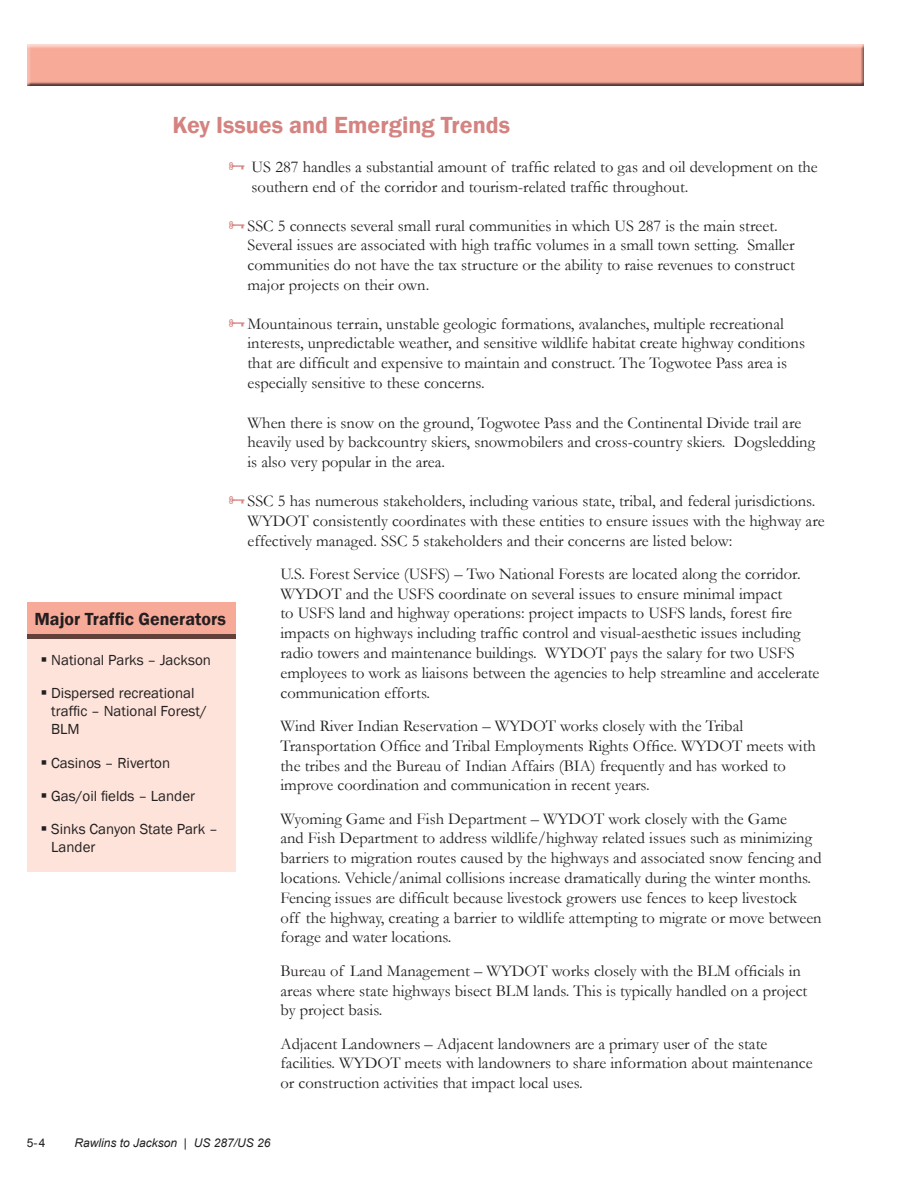
<style>
.page{position:relative;width:918px;height:1188px;background:#fff}
.page>*{position:absolute;margin:0;border:0;box-sizing:border-box;transform-origin:0 0}
.t1{font:600 24px "Franklin Gothic";color:#d48380}
.t2{font:600 18px "Franklin Gothic";color:#231f20}
.t3{font:16.5px/19.8px "Garamond";color:#231f20}
.t4{font:15px/18px "Franklin Gothic";color:#231f20}
.t5{font:italic 12px "Arial";color:#231f20}
.t6{font:12px "Arial";color:#231f20}
.s1{font-family:"Garamond";font-size:16.5px}
.s2{font-style:normal}
</style>
<div class="page">
<div style="left:26px;top:43px;width:840px;height:43px;background:#231f20;opacity:.75"></div>
<div style="left:27px;top:602px;width:209px;height:270px;background:#fde3da"></div>
<div style="left:27px;top:602px;width:209px;height:37px;background:#f8aa99"></div>
<hr style="left:27px;top:635px;width:209px;height:4px;background:#62413b">
<h1 class="t1" style="left:172px;top:111px;width:339px">Key Issues and Emerging Trends</h1>
<p class="t3" style="left:252px;top:157px;width:568px">US 287 handles a substantial amount of traffic related to gas and oil development on the southern end of the corridor and tourism-related traffic throughout.</p>
<p class="t3" style="left:248px;top:215px;width:549px">SSC 5 connects several small rural communities in which US 287 is the main street.<br>Several issues are associated with high traffic volumes in a small town setting. Smaller communities do not have the tax structure or the ability to raise revenues to construct major projects on their own.</p>
<p class="t3" style="left:248px;top:313px;width:559px">Mountainous terrain, unstable geologic formations, avalanches, multiple recreational interests, unpredictable weather, and sensitive wildlife habitat create highway conditions that are difficult and expensive to maintain and construct. The Togwotee Pass area is especially sensitive to these concerns.</p>
<p class="t3" style="left:248px;top:412px;width:569px">When there is snow on the ground, Togwotee Pass and the Continental Divide trail are heavily used by backcountry skiers, snowmobilers and cross-country skiers. Dogsledding is also very popular in the area.</p>
<p class="t3" style="left:248px;top:490px;width:579px">SSC 5 has numerous stakeholders, including various state, tribal, and federal jurisdictions.<br>WYDOT consistently coordinates with these entities to ensure issues with the highway are effectively managed. SSC 5 stakeholders and their concerns are listed below:</p>
<p class="t3" style="left:280px;top:563px;width:540px">U.S. Forest Service (USFS) – Two National Forests are located along the corridor.<br>WYDOT and the USFS coordinate on several issues to ensure minimal impact<br>to USFS land and highway operations: project impacts to USFS lands, forest fire impacts on highways including traffic control and visual-aesthetic issues including radio towers and maintenance buildings. WYDOT pays the salary for two USFS employees to work as liaisons between the agencies to help streamline and accelerate communication efforts.</p>
<p class="t3" style="left:280px;top:715px;width:537px">Wind River Indian Reservation – WYDOT works closely with the Tribal Transportation Office and Tribal Employments Rights Office. WYDOT meets with the tribes and the Bureau of Indian Affairs (BIA) frequently and has worked to improve coordination and communication in recent years.</p>
<p class="t3" style="left:280px;top:808px;width:543px">Wyoming Game and Fish Department – WYDOT work closely with the Game<br>and Fish Department to address wildlife/highway related issues such as minimizing barriers to migration routes caused by the highways and associated snow fencing and locations. Vehicle/animal collisions increase dramatically during the winter months.<br>Fencing issues are difficult because livestock growers use fences to keep livestock<br>off the highway, creating a barrier to wildlife attempting to migrate or move between forage and water locations.</p>
<p class="t3" style="left:280px;top:960px;width:528px">Bureau of Land Management – WYDOT works closely with the BLM officials in areas where state highways bisect BLM lands. This is typically handled on a project by project basis.</p>
<p class="t3" style="left:280px;top:1033px;width:534px">Adjacent Landowners – Adjacent landowners are a primary user of the state facilities. WYDOT meets with landowners to share information about maintenance or construction activities that impact local uses.</p>
<p class="t2" style="left:34px;top:608px;width:193px">Major Traffic Generators</p>
<p class="t4" style="left:41px;top:651px;width:171px"><span class="s1">▪</span> National Parks – Jackson</p>
<p class="t4" style="left:51px;top:685px;width:157px;text-indent:-10px"><span class="s1">▪</span> Dispersed recreational traffic – National Forest/<br>BLM</p>
<p class="t4" style="left:41px;top:754px;width:130px"><span class="s1">▪</span> Casinos – Riverton</p>
<p class="t4" style="left:41px;top:787px;width:155px"><span class="s1">▪</span> Gas/oil fields – Lander</p>
<p class="t4" style="left:51px;top:820px;width:168px;text-indent:-10px"><span class="s1">▪</span> Sinks Canyon State Park –<br>Lander</p>
<p class="t6" style="left:27px;top:1135px;width:20px">5-4</p>
<p class="t5" style="left:75px;top:1135px;width:197px">Rawlins to Jackson <span class="s2">|</span> US 287/US 26</p>
</div>
